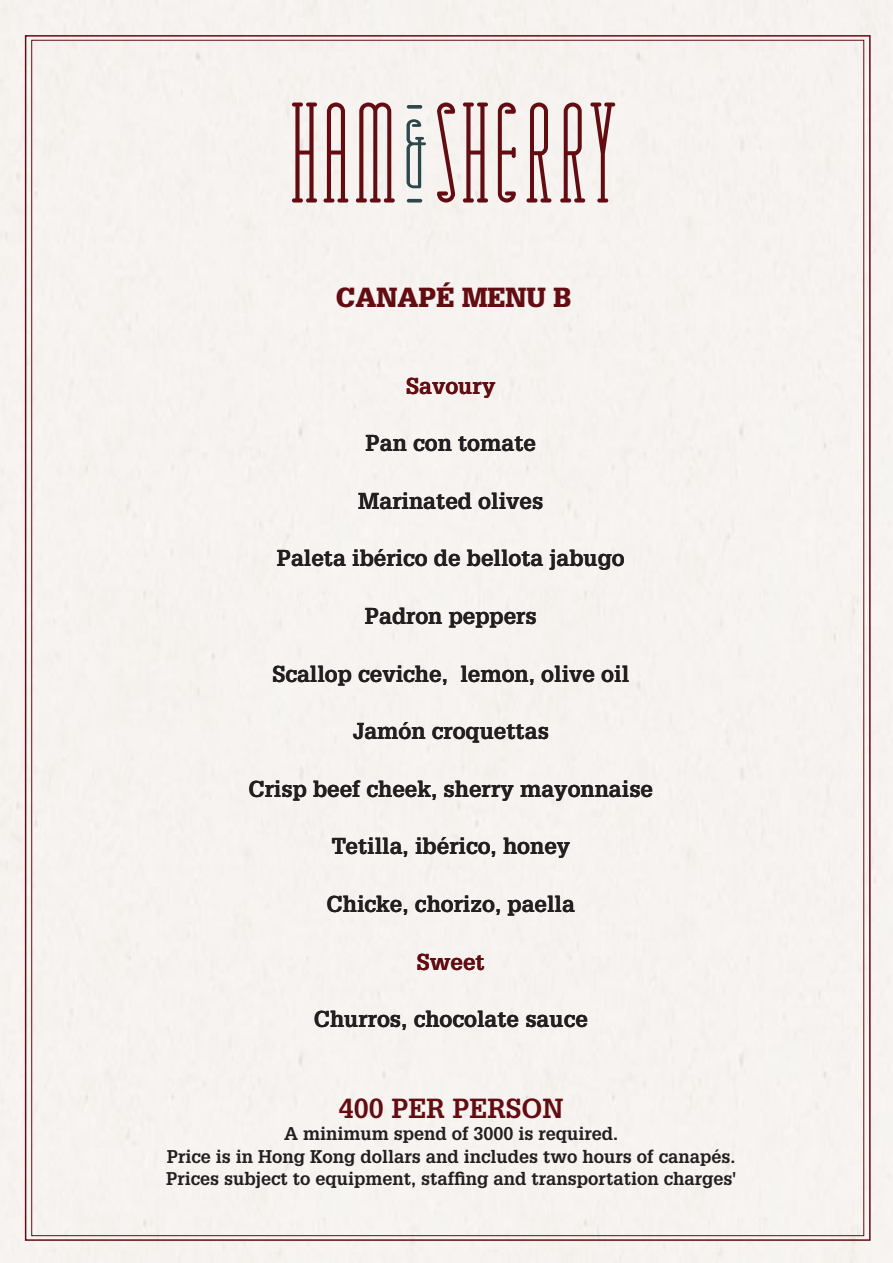
<style>
.page{position:relative;width:893px;height:1263px;background:#fff}
.page>*{position:absolute;margin:0;border:0;box-sizing:border-box;transform-origin:0 0}
.t1{font:700 27px "Glypha LT Std";color:#630d12}
.t2{font:900 27px "Glypha LT Std";color:#630d12}
.t3{font:700 22.5px "Glypha LT Std";color:#231f20}
.t4{font:700 22.5px "Glypha LT Std";color:#630d12}
.t5{font:700 18px/22.5px "Glypha LT Std";color:#231f20;text-align:center}
</style>
<div class="page">
<div style="left:1px;top:1px;width:892px;height:1261px;background:#f6f2f0"></div>
<svg style="left:407px;top:105px;width:15px;height:4px"></svg>
<svg style="left:292px;top:103px;width:25px;height:100px"></svg>
<svg style="left:324px;top:103px;width:24px;height:100px"></svg>
<svg style="left:356px;top:103px;width:39px;height:100px"></svg>
<svg style="left:437px;top:103px;width:18px;height:100px"></svg>
<svg style="left:463px;top:103px;width:25px;height:100px"></svg>
<svg style="left:498px;top:103px;width:18px;height:100px"></svg>
<svg style="left:526px;top:103px;width:25px;height:100px"></svg>
<svg style="left:560px;top:103px;width:55px;height:100px"></svg>
<svg style="left:406px;top:119px;width:20px;height:69px"></svg>
<svg style="left:407px;top:199px;width:15px;height:4px"></svg>
<p class="t2" style="left:336px;top:281px;width:237px">CANAPÉ MENU B</p>
<p class="t4" style="left:406px;top:372px;width:91px">Savoury</p>
<p class="t3" style="left:366px;top:429px;width:172px">Pan con tomate</p>
<p class="t3" style="left:358px;top:487px;width:186px">Marinated olives</p>
<p class="t3" style="left:277px;top:544px;width:349px">Paleta ibérico de bellota jabugo</p>
<p class="t3" style="left:365px;top:602px;width:173px">Padron peppers</p>
<p class="t3" style="left:272px;top:660px;width:358px">Scallop ceviche, lemon, olive oil</p>
<p class="t3" style="left:353px;top:717px;width:198px">Jamón croquettas</p>
<p class="t3" style="left:249px;top:775px;width:406px">Crisp beef cheek, sherry mayonnaise</p>
<p class="t3" style="left:331px;top:832px;width:240px">Tetilla, ibérico, honey</p>
<p class="t3" style="left:327px;top:890px;width:250px">Chicke, chorizo, paella</p>
<p class="t4" style="left:417px;top:948px;width:69px">Sweet</p>
<p class="t3" style="left:314px;top:1005px;width:276px">Churros, chocolate sauce</p>
<p class="t1" style="left:339px;top:1091px;width:226px">400 PER PERSON</p>
<p class="t5" style="left:166px;top:1122px;width:571px">A minimum spend of 3000 is required.<br>Price is in Hong Kong dollars and includes two hours of canapés.<br>Prices subject to equipment, staffing and transportation charges'</p>
</div>
